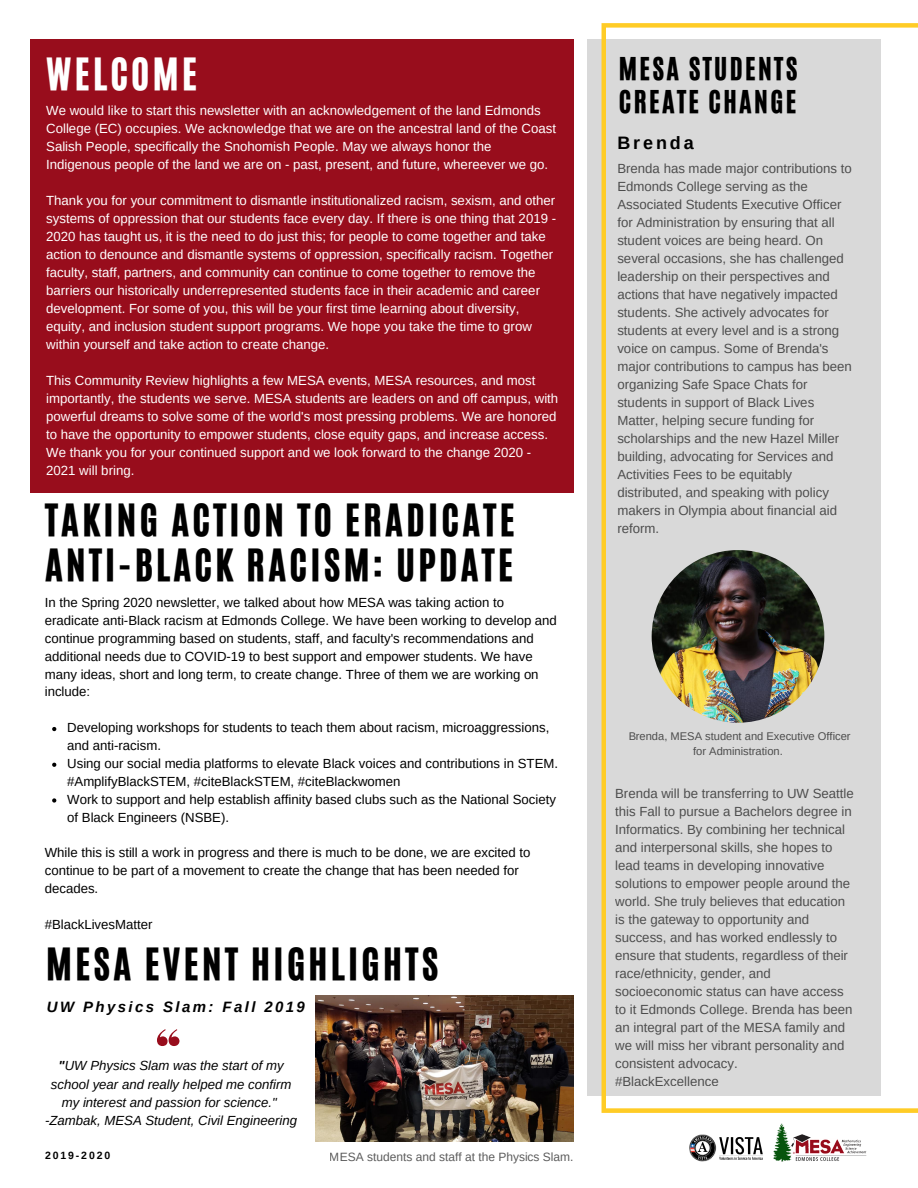
<style>
.page{position:relative;width:918px;height:1188px;background:#fff}
.page>*{position:absolute;margin:0;border:0;box-sizing:border-box;transform-origin:0 0}
.t1{font:37.35px/45.5px "CA Generated";letter-spacing:.09em;color:#000}
.t2{font:37.35px "CA Generated";letter-spacing:.09em;color:#fff}
.t3{font:26.4px/32.8px "CA Generated";letter-spacing:.09em;color:#000}
.t4{font:700 18px "Arimo";letter-spacing:.16em;color:#000}
.t5{font:italic 700 15px "Arimo";letter-spacing:.16em;color:#000}
.t6{font:13.2px/18px "Arimo";color:#000}
.t7{font:13.2px/18px "Arimo";color:#fff}
.t8{font:italic 13.2px/18.3px "Arimo";color:#000;text-align:center}
.t9{font:12px "Arimo";color:#000}
.t10{font:11.1px/14.9px "Arimo";color:#000;text-align:center}
.t11{font:700 10.5px "Arimo";letter-spacing:.18em;color:#000}
.s1{font-weight:700}
</style>
<div class="page">
<div style="left:587px;top:39px;width:294px;height:1057px;background:#d9d9d9"></div>
<svg style="left:602px;top:23px;width:316px;height:1090px"></svg>
<img style="left:652px;top:550px;width:172px;height:173px;border-radius:50%">
<div style="left:30px;top:39px;width:544px;height:454px;background:#980d1c"></div>
<img style="left:316px;top:996px;width:257px;height:145px">
<svg style="left:157px;top:1029px;width:22px;height:17px"></svg>
<img style="left:689px;top:1134px;width:74px;height:28px">
<img style="left:773px;top:1124px;width:94px;height:38px">
<svg style="left:52px;top:727px;width:4px;height:4px"></svg>
<svg style="left:52px;top:763px;width:4px;height:4px"></svg>
<svg style="left:52px;top:798px;width:4px;height:5px"></svg>
<h1 class="t2" style="left:46px;top:48px;width:152px">WELCOME</h1>
<p class="t7" style="left:46px;top:102px;width:511px">We would like to start this newsletter with an acknowledgement of the land Edmonds College (EC) occupies. We acknowledge that we are on the ancestral land of the Coast Salish People, specifically the Snohomish People. May we always honor the Indigenous people of the land we are on - past, present, and future, whereever we go.</p>
<p class="t7" style="left:46px;top:192px;width:511px">Thank you for your commitment to dismantle institutionalized racism, sexism, and other systems of oppression that our students face every day. If there is one thing that 2019 - 2020 has taught us, it is the need to do just this; for people to come together and take action to denounce and dismantle systems of oppression, specifically racism. Together faculty, staff, partners, and community can continue to come together to remove the barriers our historically underrepresented students face in their academic and career development. For some of you, this will be your first time learning about diversity, equity, and inclusion student support programs. We hope you take the time to grow within yourself and take action to create change.</p>
<p class="t7" style="left:46px;top:372px;width:514px">This Community Review highlights a few MESA events, MESA resources, and most importantly, the students we serve. MESA students are leaders on and off campus, with powerful dreams to solve some of the world's most pressing problems. We are honored to have the opportunity to empower students, close equity gaps, and increase access.<br>We thank you for your continued support and we look forward to the change 2020 - 2021 will bring.</p>
<h1 class="t1" style="left:45px;top:497px;width:471px">TAKING ACTION TO ERADICATE<br>ANTI-BLACK RACISM: UPDATE</h1>
<p class="t6" style="left:45px;top:594px;width:514px">In the Spring 2020 newsletter, we talked about how MESA was taking action to eradicate anti-Black racism at Edmonds College. We have been working to develop and continue programming based on students, staff, and faculty's recommendations and additional needs due to COVID-19 to best support and empower students. We have many ideas, short and long term, to create change. Three of them we are working on include:</p>
<p class="t6" style="left:67px;top:719px;width:492px">Developing workshops for students to teach them about racism, microaggressions, and anti-racism.<br>Using our social media platforms to elevate Black voices and contributions in STEM. #AmplifyBlackSTEM, #citeBlackSTEM, #citeBlackwomen<br>Work to support and help establish affinity based clubs such as the National Society of Black Engineers (NSBE).</p>
<p class="t6" style="left:45px;top:844px;width:487px">While this is still a work in progress and there is much to be done, we are excited to continue to be part of a movement to create the change that has been needed for decades.</p>
<p class="t6" style="left:45px;top:915px;width:109px">#BlackLivesMatter</p>
<h1 class="t1" style="left:46px;top:942px;width:393px">MESA EVENT HIGHLIGHTS</h1>
<p class="t5" style="left:47px;top:998px;width:260px">UW Physics Slam: Fall 2019</p>
<p class="t8" style="left:45px;top:1057px;width:254px"><span class="s1">"</span>UW Physics Slam was the start of my school year and really helped me confirm my interest and passion for science." -Zambak, MESA Student, Civil Engineering</p>
<p class="t11" style="left:45px;top:1150px;width:67px">2019-2020</p>
<p class="t9" style="left:330px;top:1150px;width:245px">MESA students and staff at the Physics Slam.</p>
<h2 class="t3" style="left:619px;top:52px;width:180px">MESA STUDENTS<br>CREATE CHANGE</h2>
<h3 class="t4" style="left:617px;top:133px;width:78px">Brenda</h3>
<p class="t6" style="left:617px;top:160px;width:236px">Brenda has made major contributions to Edmonds College serving as the Associated Students Executive Officer for Administration by ensuring that all student voices are being heard. On several occasions, she has challenged leadership on their perspectives and actions that have negatively impacted students. She actively advocates for students at every level and is a strong voice on campus. Some of Brenda's major contributions to campus has been organizing Safe Space Chats for students in support of Black Lives Matter, helping secure funding for scholarships and the new Hazel Miller building, advocating for Services and Activities Fees to be equitably distributed, and speaking with policy makers in Olympia about financial aid reform.</p>
<p class="t10" style="left:628px;top:729px;width:224px">Brenda, MESA student and Executive Officer for Administration.</p>
<p class="t6" style="left:615px;top:784px;width:240px">Brenda will be transferring to UW Seattle this Fall to pursue a Bachelors degree in Informatics. By combining her technical and interpersonal skills, she hopes to lead teams in developing innovative solutions to empower people around the world. She truly believes that education is the gateway to opportunity and success, and has worked endlessly to ensure that students, regardless of their race/ethnicity, gender, and socioeconomic status can have access to it Edmonds College. Brenda has been an integral part of the MESA family and we will miss her vibrant personality and consistent advocacy.<br>#BlackExcellence</p>
</div>
